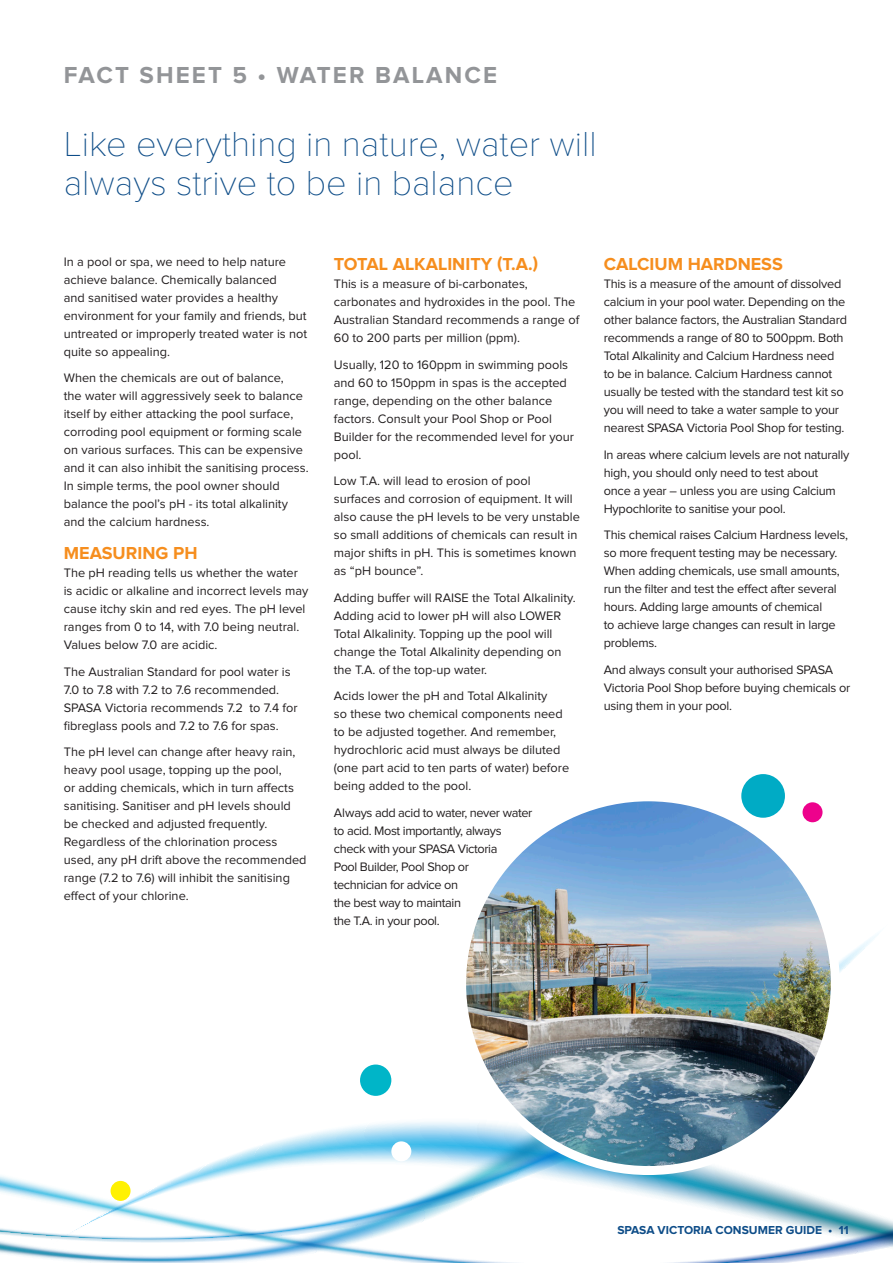
<style>
.page{position:relative;width:893px;height:1263px;background:#fff}
.page>*{position:absolute;margin:0;border:0;box-sizing:border-box;transform-origin:0 0}
.FS_Heading_Small{font:100 36px/39px "Proxima Nova T";color:#0e4d88}
.FS_title_text{font:700 24px "Proxima Nova";letter-spacing:.09em;color:#939598}
.subhead2{font:700 18px "Proxima Nova";color:#f68e1e}
.body{font:12.75px/18px "Proxima Nova";color:#231f20}
.body-2{font:12.75px/18px "Proxima Nova";letter-spacing:-.02em;color:#231f20}
.body-3{font:12.75px/18px "Proxima Nova";letter-spacing:-.03em;color:#231f20}
.t1{font:700 12px "Proxima Nova";color:#0e4d88}
</style>
<div class="page">
<svg style="left:0;top:1067px;width:893px;height:196px"></svg>
<div style="left:111px;top:1181px;width:20px;height:20px;background:#fff101;border-radius:50%"></div>
<div style="left:360px;top:1064px;width:31px;height:32px;background:#00b5c8;border-radius:50%"></div>
<div style="left:741px;top:774px;width:44px;height:44px;background:#00abc5;border-radius:50%"></div>
<img style="left:462px;top:797px;width:373px;height:373px;border-radius:187px">
<div style="left:457px;top:792px;width:383px;height:383px;border:9px solid #fff;border-radius:50%"></div>
<div style="left:391px;top:1141px;width:20px;height:20px;background:#fff;border-radius:50%"></div>
<div style="left:802px;top:802px;width:20px;height:20px;background:#ed028c;border-radius:50%"></div>
<p class="FS_title_text" style="left:64px;top:64px;width:435px">FACT SHEET 5 • WATER BALANCE</p>
<p class="FS_Heading_Small" style="left:64px;top:122px;width:534px">Like everything in nature, water will always strive to be in balance</p>
<p class="body" style="left:64px;top:253px;width:245px">In a pool or spa, we need to help nature achieve balance. Chemically balanced<br>and sanitised water provides a healthy environment for your family and friends, but untreated or improperly treated water is not quite so appealing.</p>
<p class="body" style="left:64px;top:370px;width:246px">When the chemicals are out of balance,<br>the water will aggressively seek to balance itself by either attacking the pool surface, corroding pool equipment or forming scale on various surfaces. This can be expensive and it can also inhibit the sanitising process.<br>In simple terms, the pool owner should balance the pool’s pH - its total alkalinity and the calcium hardness.</p>
<p class="subhead2" style="left:64px;top:545px;width:135px">MEASURING PH</p>
<p class="body" style="left:64px;top:565px;width:246px">The pH reading tells us whether the water is acidic or alkaline and incorrect levels may cause itchy skin and red eyes. The pH level ranges from 0 to 14, with 7.0 being neutral.<br>Values below 7.0 are acidic.</p>
<p class="body" style="left:64px;top:663px;width:235px">The Australian Standard for pool water is 7.0 to 7.8 with 7.2 to 7.6 recommended.<br>SPASA Victoria recommends 7.2 to 7.4 for fibreglass pools and 7.2 to 7.6 for spas.</p>
<p class="body" style="left:64px;top:744px;width:244px">The pH level can change after heavy rain, heavy pool usage, topping up the pool,<br>or adding chemicals, which in turn affects sanitising. Sanitiser and pH levels should be checked and adjusted frequently.<br>Regardless of the chlorination process used, any pH drift above the recommended range (7.2 to 7.6) will inhibit the sanitising effect of your chlorine.</p>
<p class="subhead2" style="left:334px;top:256px;width:206px">TOTAL ALKALINITY (T.A.)</p>
<p class="body" style="left:334px;top:275px;width:247px">This is a measure of bi-carbonates, carbonates and hydroxides in the pool. The Australian Standard recommends a range of 60 to 200 parts per million (ppm).</p>
<p class="body" style="left:334px;top:356px;width:242px">Usually, 120 to 160ppm in swimming pools and 60 to 150ppm in spas is the accepted range, depending on the other balance factors. Consult your Pool Shop or Pool Builder for the recommended level for your pool.</p>
<p class="body" style="left:334px;top:472px;width:248px">Low T.A. will lead to erosion of pool surfaces and corrosion of equipment. It will also cause the pH levels to be very unstable so small additions of chemicals can result in major shifts in pH. This is sometimes known as “pH bounce”.</p>
<p class="body" style="left:334px;top:589px;width:243px">Adding buffer will RAISE the Total Alkalinity.<br>Adding acid to lower pH will also LOWER Total Alkalinity. Topping up the pool will change the Total Alkalinity depending on the T.A. of the top-up water.</p>
<p class="body" style="left:334px;top:687px;width:237px">Acids lower the pH and Total Alkalinity<br>so these two chemical components need to be adjusted together. And remember, hydrochloric acid must always be diluted (one part acid to ten parts of water) before being added to the pool.</p>
<p class="body-3" style="left:334px;top:804px;width:200px">Always add acid to water, never water to acid. Most importantly, always check with your SPASA Victoria<br>Pool Builder, Pool Shop or<br>technician for advice on<br>the best way to maintain<br>the T.A. in your pool.</p>
<p class="subhead2" style="left:604px;top:256px;width:181px">CALCIUM HARDNESS</p>
<p class="body-2" style="left:604px;top:275px;width:245px">This is a measure of the amount of dissolved calcium in your pool water. Depending on the other balance factors, the Australian Standard recommends a range of 80 to 500ppm. Both Total Alkalinity and Calcium Hardness need to be in balance. Calcium Hardness cannot usually be tested with the standard test kit so you will need to take a water sample to your nearest SPASA Victoria Pool Shop for testing.</p>
<p class="body-2" style="left:604px;top:446px;width:247px">In areas where calcium levels are not naturally high, you should only need to test about<br>once a year – unless you are using Calcium Hypochlorite to sanitise your pool.</p>
<p class="body-2" style="left:604px;top:526px;width:246px">This chemical raises Calcium Hardness levels, so more frequent testing may be necessary.<br>When adding chemicals, use small amounts, run the filter and test the effect after several hours. Adding large amounts of chemical<br>to achieve large changes can result in large problems.</p>
<p class="body-2" style="left:604px;top:661px;width:248px">And always consult your authorised SPASA<br>Victoria Pool Shop before buying chemicals or using them in your pool.</p>
<p class="t1" style="left:617px;top:1225px;width:233px">SPASA VICTORIA CONSUMER GUIDE • 11</p>
</div>
